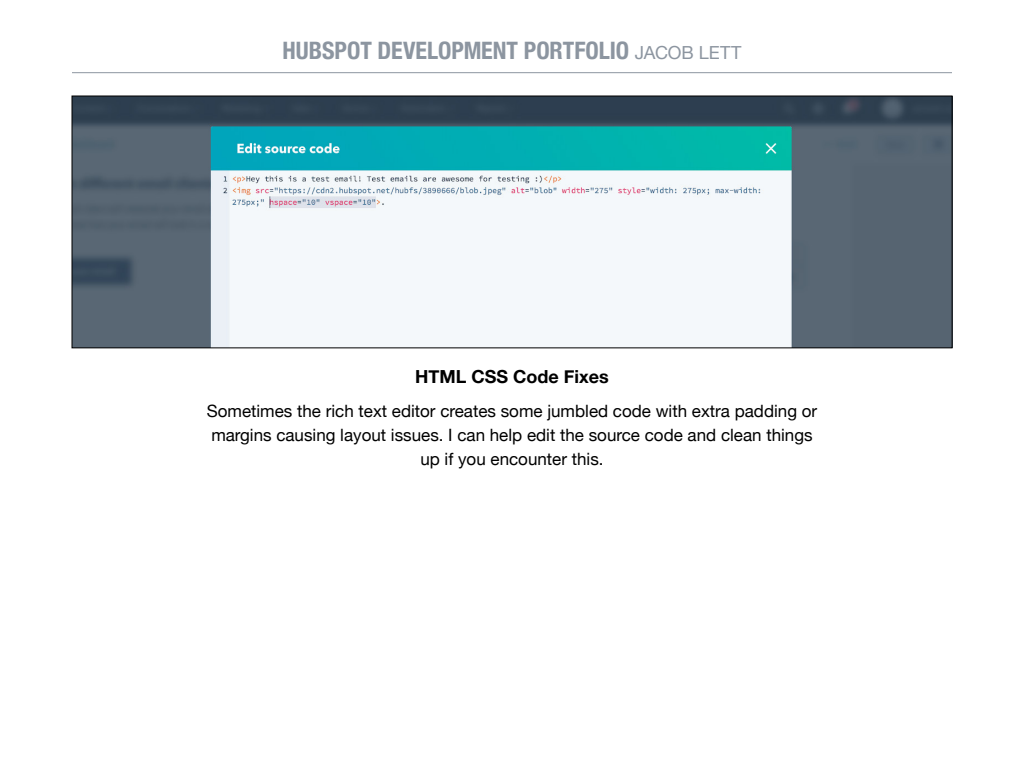
<style>
.page{position:relative;width:1024px;height:768px;background:#fff}
.page>*{position:absolute;margin:0;border:0;box-sizing:border-box;transform-origin:0 0}
.t1{font:700 condensed 24px "Helvetica Neue";color:#8c95a0}
.t2{font:700 18px "Helvetica Neue";color:#000}
.t3{font:17px/24px "Helvetica Neue";color:#000;text-align:center}
.s1{font-weight:400;font-stretch:normal;font-size:18px}
</style>
<div class="page">
<hr style="left:72px;top:73px;width:880px;height:1px;background:#8c95a0">
<img style="left:74px;top:98px;width:876px;height:248px">
<div style="left:72px;top:96px;width:880px;height:252px;border:1px solid #000"></div>
<h1 class="t1" style="left:283px;top:31px;width:460px">HUBSPOT DEVELOPMENT PORTFOLIO <span class="s1">JACOB LETT</span></h1>
<p class="t2" style="left:415px;top:362px;width:195px">HTML CSS Code Fixes</p>
<p class="t3" style="left:207px;top:399px;width:612px">Sometimes the rich text editor creates some jumbled code with extra padding or margins causing layout issues. I can help edit the source code and clean things up if you encounter this.</p>
</div>
